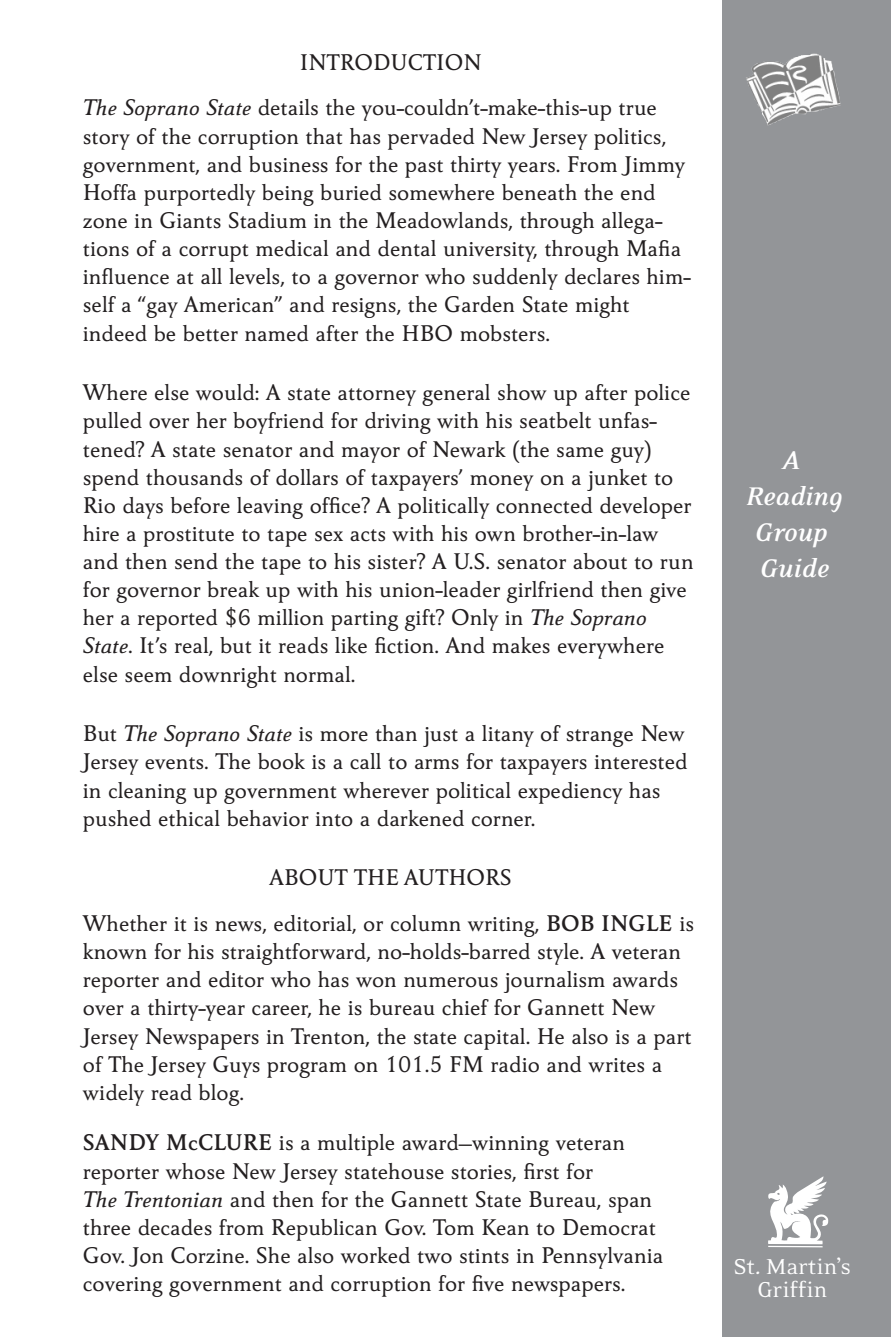
<style>
.page{position:relative;width:891px;height:1337px;background:#fff}
.page>*{position:absolute;margin:0;border:0;box-sizing:border-box;transform-origin:0 0}
.t1{font:italic 700 29.25px/36px "Eidetic Neo";color:#fff;text-align:center}
.t2{font:24.75px/22.5px "Eidetic Neo";color:#fff;text-align:center}
.t3{font:500 23.62px/28.1px "Carre Noir";color:#231f20}
.s1{font-style:italic}
.s2{font-family:"Carre Noir Demi";font-weight:400}
</style>
<div class="page">
<div style="left:722px;top:0;width:169px;height:1336px;background:#939598"></div>
<p class="t3" style="left:83px;top:41px;width:576px;line-height:45.7px;text-indent:217px">INTRODUCTION<br><span class="s1">The Soprano State</span> details the you-couldn’t-make-this-up true</p>
<p class="t3" style="left:83px;top:123px;width:609px">story of the corruption that has pervaded New Jersey politics, government, and business for the past thirty years. From Jimmy Hoffa purportedly being buried somewhere beneath the end zone in Giants Stadium in the Meadowlands, through allega&shy;tions of a corrupt medical and dental university, through Mafia influence at all levels, to a governor who suddenly declares him&shy;self a “gay American” and resigns, the Garden State might indeed be better named after the HBO mobsters.</p>
<p class="t3" style="left:83px;top:380px;width:612px">Where else would: A state attorney general show up after police pulled over her boyfriend for driving with his seatbelt unfas&shy;tened? A state senator and mayor of Newark (the same guy) spend thousands of dollars of taxpayers’ money on a junket to Rio days before leaving office? A politically connected developer hire a prostitute to tape sex acts with his own brother-in-law and then send the tape to his sister? A U.S. senator about to run for governor break up with his union-leader girlfriend then give her a reported $6 million parting gift? Only in <span class="s1">The Soprano State</span>. It’s real, but it reads like fiction. And makes everywhere else seem downright normal.</p>
<p class="t3" style="left:83px;top:721px;width:606px">But <span class="s1">The Soprano State</span> is more than just a litany of strange New Jersey events. The book is a call to arms for taxpayers interested in cleaning up government wherever political expediency has pushed ethical behavior into a darkened corner.</p>
<p class="t3" style="left:83px;top:856px;width:613px;line-height:45.7px;text-align:center">ABOUT THE AUTHORS<br>Whether it is news, editorial, or column writing, <span class="s2">BOB INGLE</span> is</p>
<p class="t3" style="left:83px;top:939px;width:610px">known for his straightforward, no-holds-barred style. A veteran reporter and editor who has won numerous journalism awards over a thirty-year career, he is bureau chief for Gannett New Jersey Newspapers in Trenton, the state capital. He also is a part of The Jersey Guys program on 101.5 FM radio and writes a widely read blog.</p>
<p class="t3" style="left:83px;top:1130px;width:582px"><span class="s2">SANDY McCLURE</span> is a multiple award–winning veteran reporter whose New Jersey statehouse stories, first for<br><span class="s1">The Trentonian</span> and then for the Gannett State Bureau, span three decades from Republican Gov. Tom Kean to Democrat Gov. Jon Corzine. She also worked two stints in Pennsylvania covering government and corruption for five newspapers.</p>
<p class="t1" style="left:746px;top:444px;width:98px">A<br>Reading<br>Group<br>Guide</p>
<p class="t2" style="left:733px;top:1256px;width:119px">St. Martin’s<br>Griffin</p>
</div>
